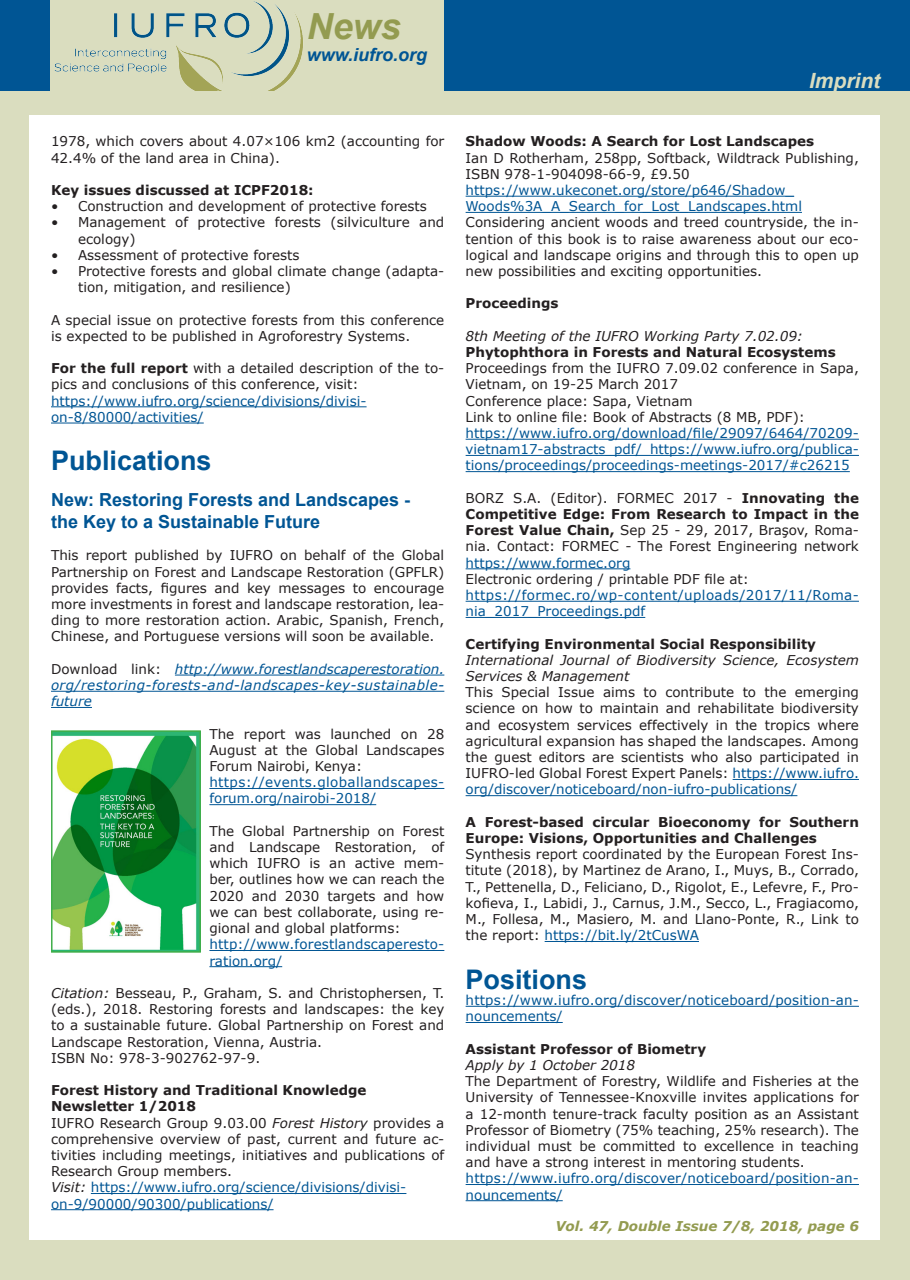
<style>
.page{position:relative;width:910px;height:1280px;background:#fff}
.page>*{position:absolute;margin:0;border:0;box-sizing:border-box;transform-origin:0 0}
.t1{font:italic 700 36px "Arial";color:#939b50}
.t2{font:700 27px "Arial";color:#005594}
.t3{font:italic 700 21px "Arial";color:#daddbf}
.t4{font:700 18px "Arial";color:#005594}
.t5{font:italic 700 18px "Arial";color:#005594}
.t6{font:13.5px/16.2px "Verdana";color:#231f20;text-align:justify}
.t7{font:13.5px/16.2px "Verdana";color:#005594}
.t8{font:700 13.5px/16.2px "Verdana";color:#231f20}
.t9{font:italic 13.5px/16.2px "Verdana";color:#231f20}
.t10{font:italic 13.5px/16.2px "Verdana";letter-spacing:.03em;color:#005594;text-align:justify}
.t11{font:13.5px/16.2px "Verdana";letter-spacing:.03em;color:#005594}
.t12{font:13.5px/16.2px "Verdana";letter-spacing:.025em;color:#005594}
.t13{font:italic 700 13.5px "Verdana";color:#939b50}
.s1{font-weight:700}
.s2{font-style:normal;color:#231f20}
.s3{font-style:italic}
.s4{font-style:italic;color:#231f20}
.s5{color:#005594}
</style>
<div class="page">
<div style="left:0;top:0;width:910px;height:91px;background:#005594"></div>
<div style="left:50px;top:0;width:394px;height:104px;background:#daddbf"></div>
<img style="left:54px;top:1px;width:249px;height:90px">
<div style="left:0;top:91px;width:910px;height:1189px;background:#daddbf"></div>
<div style="left:30px;top:116px;width:850px;height:1123px;background:#fff"></div>
<hr style="left:51px;top:406px;width:316px;height:1px;background:#005594">
<hr style="left:51px;top:423px;width:153px;height:1px;background:#005594">
<hr style="left:175px;top:675px;width:269px;height:1px;background:#005594">
<hr style="left:51px;top:691px;width:393px;height:1px;background:#005594">
<hr style="left:51px;top:707px;width:41px;height:1px;background:#005594">
<hr style="left:209px;top:788px;width:235px;height:1px;background:#005594">
<hr style="left:209px;top:804px;width:167px;height:1px;background:#005594">
<hr style="left:209px;top:950px;width:235px;height:1px;background:#005594">
<hr style="left:209px;top:966px;width:73px;height:1px;background:#005594">
<hr style="left:91px;top:1193px;width:315px;height:1px;background:#005594">
<hr style="left:51px;top:1209px;width:223px;height:1px;background:#005594">
<img style="left:54px;top:733px;width:144px;height:217px">
<div style="left:51px;top:730px;width:150px;height:223px;border:2px solid #40ae49"></div>
<hr style="left:466px;top:196px;width:328px;height:1px;background:#005594">
<hr style="left:466px;top:212px;width:336px;height:1px;background:#005594">
<hr style="left:466px;top:439px;width:393px;height:1px;background:#005594">
<hr style="left:466px;top:455px;width:393px;height:1px;background:#005594">
<hr style="left:466px;top:471px;width:384px;height:1px;background:#005594">
<hr style="left:466px;top:568px;width:164px;height:1px;background:#005594">
<hr style="left:466px;top:601px;width:393px;height:1px;background:#005594">
<hr style="left:466px;top:617px;width:179px;height:1px;background:#005594">
<hr style="left:733px;top:779px;width:126px;height:1px;background:#005594">
<hr style="left:466px;top:795px;width:331px;height:1px;background:#005594">
<hr style="left:545px;top:941px;width:154px;height:1px;background:#005594">
<hr style="left:466px;top:1006px;width:393px;height:1px;background:#005594">
<hr style="left:466px;top:1022px;width:97px;height:1px;background:#005594">
<hr style="left:466px;top:1184px;width:393px;height:1px;background:#005594">
<hr style="left:466px;top:1200px;width:97px;height:1px;background:#005594">
<p class="t1" style="left:307px;top:2px;width:96px">News</p>
<p class="t5" style="left:307px;top:42px;width:122px">www.iufro.org</p>
<p class="t6" style="left:51px;top:133px;width:395px">1978, which covers about 4.07×106 km2 (accounting for<br>42.4% of the land area in China).</p>
<p class="t8" style="left:51px;top:182px;width:264px">Key issues discussed at ICPF2018:</p>
<p class="t6" style="left:51px;top:198px;width:377px">• Construction and development of protective forests</p>
<p class="t6" style="left:78px;top:214px;width:368px;text-indent:-27px">• Management of protective forests (silviculture and ecology)</p>
<p class="t6" style="left:51px;top:247px;width:250px">• Assessment of protective forests</p>
<p class="t6" style="left:78px;top:263px;width:368px;text-indent:-27px">• Protective forests and global climate change (adapta&shy;tion, mitigation, and resilience)</p>
<p class="t6" style="left:51px;top:311px;width:395px">A special issue on protective forests from this conference is expected to be published in Agroforestry Systems.</p>
<p class="t6" style="left:51px;top:360px;width:395px"><span class="s1">For the full report</span> with a detailed description of the to&shy;pics and conclusions of this conference, visit:</p>
<p class="t7" style="left:51px;top:392px;width:317px">https://www.iufro.org/science/divisions/divisi&shy;on-8/80000/activities/</p>
<p class="t2" style="left:51px;top:443px;width:162px">Publications</p>
<p class="t4" style="left:51px;top:488px;width:361px">New: Restoring Forests and Landscapes -</p>
<p class="t4" style="left:51px;top:510px;width:271px">the Key to a Sustainable Future</p>
<p class="t6" style="left:51px;top:547px;width:395px">This report published by IUFRO on behalf of the Global Partnership on Forest and Landscape Restoration (GPFLR) provides facts, figures and key messages to encourage more investments in forest and landscape restoration, lea&shy;ding to more restoration action. Arabic, Spanish, French, Chinese, and Portuguese versions will soon be available.</p>
<p class="t10" style="left:51px;top:661px;width:395px"><span class="s2">Download link:</span> http://www.forestlandscaperestoration. org/restoring-forests-and-landscapes-key-sustainable&shy;future</p>
<p class="t6" style="left:209px;top:725px;width:236px">The report was launched on 28<br>August at the Global Landscapes Forum Nairobi, Kenya:</p>
<p class="t12" style="left:209px;top:774px;width:236px">https://events.globallandscapes&shy;forum.org/nairobi-2018/</p>
<p class="t6" style="left:209px;top:823px;width:236px">The Global Partnership on Forest and Landscape Restoration, of which IUFRO is an active mem&shy;ber, outlines how we can reach the 2020 and 2030 targets and how we can best collaborate, using re&shy;gional and global platforms:</p>
<p class="t7" style="left:209px;top:936px;width:236px">http://www.forestlandscaperesto&shy;ration.org/</p>
<p class="t6" style="left:51px;top:985px;width:395px"><span class="s3">Citation:</span> Besseau, P., Graham, S. and Christophersen, T. (eds.), 2018. Restoring forests and landscapes: the key to a sustainable future. Global Partnership on Forest and Landscape Restoration, Vienna, Austria.</p>
<p class="t6" style="left:51px;top:1049px;width:211px">ISBN No: 978-3-902762-97-9.</p>
<p class="t8" style="left:51px;top:1082px;width:317px">Forest History and Traditional Knowledge</p>
<p class="t8" style="left:51px;top:1098px;width:147px">Newsletter 1/2018</p>
<p class="t6" style="left:51px;top:1114px;width:395px">IUFRO Research Group 9.03.00 <span class="s3">Forest History</span> provides a comprehensive overview of past, current and future ac&shy;tivities including meetings, initiatives and publications of Research Group members.</p>
<p class="t7" style="left:51px;top:1179px;width:357px"><span class="s4">Visit:</span> https://www.iufro.org/science/divisions/divisi&shy;on-9/90000/90300/publications/</p>
<p class="t3" style="left:809px;top:67px;width:73px">Imprint</p>
<p class="t8" style="left:466px;top:133px;width:350px">Shadow Woods: A Search for Lost Landscapes</p>
<p class="t6" style="left:466px;top:149px;width:395px">Ian D Rotherham, 258pp, Softback, Wildtrack Publishing,<br>ISBN 978-1-904098-66-9, £9.50</p>
<p class="t7" style="left:466px;top:182px;width:338px">https://www.ukeconet.org/store/p646/Shadow_<br>Woods%3A_A_Search_for_Lost_Landscapes.html</p>
<p class="t6" style="left:466px;top:214px;width:395px">Considering ancient woods and treed countryside, the in&shy;tention of this book is to raise awareness about our eco&shy;logical and landscape origins and through this to open up new possibilities and exciting opportunities.</p>
<p class="t8" style="left:466px;top:295px;width:94px">Proceedings</p>
<p class="t9" style="left:466px;top:328px;width:339px">8th Meeting of the IUFRO Working Party 7.02.09:</p>
<p class="t8" style="left:466px;top:344px;width:372px">Phytophthora in Forests and Natural Ecosystems</p>
<p class="t6" style="left:466px;top:360px;width:395px">Proceedings from the IUFRO 7.09.02 conference in Sapa,<br>Vietnam, on 19-25 March 2017</p>
<p class="t6" style="left:466px;top:392px;width:228px">Conference place: Sapa, Vietnam</p>
<p class="t6" style="left:466px;top:409px;width:341px">Link to online file: Book of Abstracts (8 MB, PDF):</p>
<p class="t7" style="left:466px;top:425px;width:395px;text-align:justify">https://www.iufro.org/download/file/29097/6464/70209- vietnam17-abstracts_pdf/ https://www.iufro.org/publica&shy;tions/proceedings/proceedings-meetings-2017/#c26215</p>
<p class="t6" style="left:466px;top:490px;width:395px">BORZ S.A. (Editor). FORMEC 2017 - <span class="s1">Innovating the Competitive Edge: From Research to Impact in the Forest Value Chain,</span> Sep 25 - 29, 2017, Braşov, Roma&shy;nia. Contact: FORMEC - The Forest Engineering network <span class="s5">https://www.formec.org</span></p>
<p class="t6" style="left:466px;top:571px;width:285px">Electronic ordering / printable PDF file at:</p>
<p class="t11" style="left:466px;top:587px;width:395px">https://formec.ro/wp-content/uploads/2017/11/Roma&shy;nia_2017_Proceedings.pdf</p>
<p class="t8" style="left:466px;top:635px;width:352px">Certifying Environmental Social Responsibility</p>
<p class="t9" style="left:466px;top:652px;width:395px">International Journal of Biodiversity Science, Ecosystem<br>Services &amp; Management</p>
<p class="t6" style="left:466px;top:684px;width:395px">This Special Issue aims to contribute to the emerging science on how to maintain and rehabilitate biodiversity and ecosystem services effectively in the tropics where agricultural expansion has shaped the landscapes. Among the guest editors are scientists who also participated in IUFRO-led Global Forest Expert Panels: <span class="s5">https://www.iufro. org/discover/noticeboard/non-iufro-publications/</span></p>
<p class="t8" style="left:466px;top:813px;width:395px">A Forest-based circular Bioeconomy for Southern<br>Europe: Visions, Opportunities and Challenges</p>
<p class="t6" style="left:466px;top:846px;width:395px">Synthesis report coordinated by the European Forest Ins&shy;titute (2018), by Martinez de Arano, I., Muys, B., Corrado, T., Pettenella, D., Feliciano, D., Rigolot, E., Lefevre, F., Pro&shy;kofieva, I., Labidi, J., Carnus, J.M., Secco, L., Fragiacomo, M., Follesa, M., Masiero, M. and Llano-Ponte, R., Link to the report: <span class="s5">https://bit.ly/2tCusWA</span></p>
<p class="t2" style="left:466px;top:961px;width:123px">Positions</p>
<p class="t7" style="left:466px;top:992px;width:395px">https://www.iufro.org/discover/noticeboard/position-an&shy;nouncements/</p>
<p class="t8" style="left:466px;top:1040px;width:242px">Assistant Professor of Biometry</p>
<p class="t9" style="left:466px;top:1057px;width:171px">Apply by 1 October 2018</p>
<p class="t6" style="left:466px;top:1073px;width:395px">The Department of Forestry, Wildlife and Fisheries at the University of Tennessee-Knoxville invites applications for a 12-month tenure-track faculty position as an Assistant Professor of Biometry (75% teaching, 25% research). The individual must be committed to excellence in teaching and have a strong interest in mentoring students.</p>
<p class="t7" style="left:466px;top:1170px;width:395px">https://www.iufro.org/discover/noticeboard/position-an&shy;nouncements/</p>
<p class="t13" style="left:555px;top:1216px;width:305px">Vol. 47, Double Issue 7/8, 2018, page 6</p>
</div>
